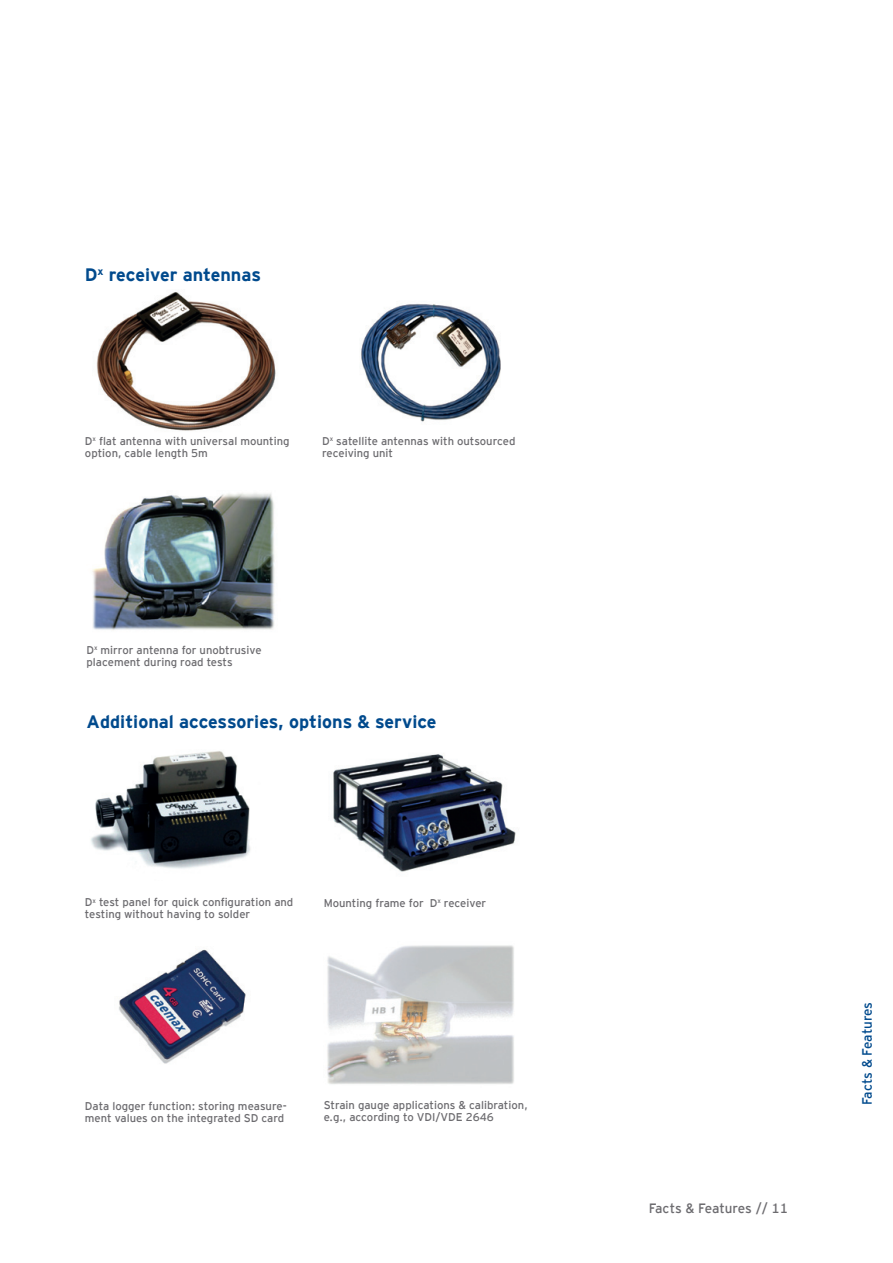
<style>
.page{position:relative;width:893px;height:1263px;background:#fff}
.page>*{position:absolute;margin:0;border:0;box-sizing:border-box;transform-origin:0 0}
.t1{font:700 18px "Interstate";color:#004a8d}
.t2{font:13.5px "Interstate";letter-spacing:-.005em;color:#6c6b6f}
.t3{font:13.5px "Interstate";letter-spacing:-.005em;color:#004a8d}
.t4{font:11.25px/12px "Interstate";color:#6c6b6f}
</style>
<div class="page">
<img style="left:91px;top:751px;width:160px;height:118px">
<img style="left:361px;top:303px;width:140px;height:119px">
<img style="left:96px;top:292px;width:180px;height:139px">
<img style="left:92px;top:493px;width:183px;height:137px">
<img style="left:333px;top:754px;width:183px;height:118px">
<img style="left:327px;top:945px;width:187px;height:139px">
<img style="left:119px;top:949px;width:127px;height:115px">
<h1 class="t1" style="left:85px;top:265px;width:178px">D<sup>x</sup> receiver antennas</h1>
<p class="t4" style="left:85px;top:435px;width:206px">D<sup>x</sup> flat antenna with universal mounting option, cable length 5m</p>
<p class="t4" style="left:322px;top:435px;width:195px">D<sup>x</sup> satellite antennas with outsourced receiving unit</p>
<p class="t4" style="left:87px;top:644px;width:177px">D<sup>x</sup> mirror antenna for unobtrusive placement during road tests</p>
<h1 class="t1" style="left:87px;top:712px;width:352px">Additional accessories, options &amp; service</h1>
<p class="t4" style="left:85px;top:896px;width:210px">D<sup>x</sup> test panel for quick configuration and testing without having to solder</p>
<p class="t4" style="left:324px;top:897px;width:164px">Mounting frame for D<sup>x</sup> receiver</p>
<p class="t4" style="left:85px;top:1100px;width:203px">Data logger function: storing measure&shy;ment values on the integrated SD card</p>
<p class="t4" style="left:324px;top:1099px;width:206px">Strain gauge applications &amp; calibration, e.g., according to VDI/VDE 2646</p>
<p class="t2" style="left:649px;top:1201px;width:141px">Facts &amp; Features // 11</p>
<p class="t3" style="left:859px;top:1105px;width:105px;rotate:-90deg">Facts &amp; Features</p>
</div>
